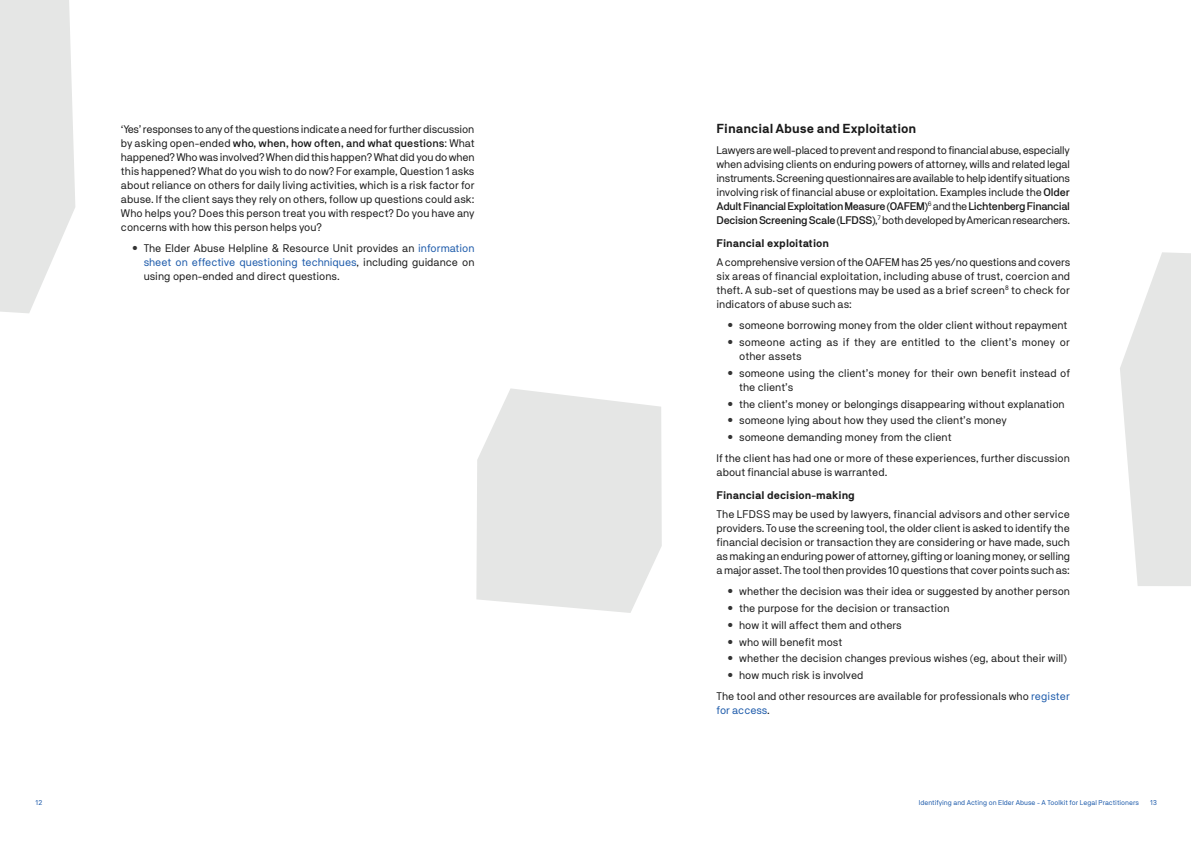
<style>
.page{position:relative;width:1191px;height:842px;background:#fff}
.page>*{position:absolute;margin:0;border:0;box-sizing:border-box;transform-origin:0 0}
.t1{font:700 13px "NB Akademie Std";color:#1a1a1a}
.t2{font:11px/14px "NB Akademie Std";color:#1a1a1a;text-align:justify}
.t3{font:700 11px "NB Akademie Std";color:#1a1a1a}
.t4{font:11px "NB Akademie Std";color:#1c5aaa}
.t5{font:7px "NB Akademie Std";color:#1c5aaa}
.s1{font-weight:500}
.s2{color:#1c5aaa}
.s3{color:#1a1a1a}
</style>
<div class="page">
<svg style="left:0;top:0;width:75px;height:313px"></svg>
<svg style="left:476px;top:388px;width:186px;height:225px;fill:#e5e6e5"></svg>
<svg style="left:1120px;top:252px;width:71px;height:334px"></svg>
<p class="t2" style="left:121px;top:122px;width:355px">‘Yes’ responses to any of the questions indicate a need for further discussion by asking open-ended <span class="s1">who, when, how often, and what questions</span>: What happened? Who was involved? When did this happen? What did you do when this happened? What do you wish to do now? For example, Question 1 asks about reliance on others for daily living activities, which is a risk factor for abuse. If the client says they rely on others, follow up questions could ask:<br>Who helps you? Does this person treat you with respect? Do you have any concerns with how this person helps you?</p>
<p class="t2" style="left:144px;top:241px;width:332px;text-indent:-11px"><sup>•</sup> The Elder Abuse Helpline &amp; Resource Unit provides an <span class="s2">information sheet on effective questioning techniques</span>, including guidance on using open-ended and direct questions.</p>
<p class="t1" style="left:716px;top:121px;width:201px">Financial Abuse and Exploitation</p>
<p class="t2" style="left:716px;top:143px;width:355px">Lawyers are well-placed to prevent and respond to financial abuse, especially when advising clients on enduring powers of attorney, wills and related legal instruments. Screening questionnaires are available to help identify situations involving risk of financial abuse or exploitation. Examples include the <span class="s1">Older Adult Financial Exploitation Measure (OAFEM)</span><sup>6</sup> and the <span class="s1">Lichtenberg Financial Decision Screening Scale (LFDSS)</span>,<sup>7</sup> both developed by American researchers.</p>
<p class="t3" style="left:716px;top:237px;width:114px">Financial exploitation</p>
<p class="t2" style="left:716px;top:255px;width:355px">A comprehensive version of the OAFEM has 25 yes/no questions and covers six areas of financial exploitation, including abuse of trust, coercion and theft. A sub-set of questions may be used as a brief screen<sup>8</sup> to check for indicators of abuse such as:</p>
<p class="t2" style="left:728px;top:318px;width:341px"><sup>•</sup> someone borrowing money from the older client without repayment</p>
<p class="t2" style="left:739px;top:335px;width:332px;text-indent:-11px"><sup>•</sup> someone acting as if they are entitled to the client’s money or other assets</p>
<p class="t2" style="left:739px;top:366px;width:332px;text-indent:-11px"><sup>•</sup> someone using the client’s money for their own benefit instead of the client’s</p>
<p class="t2" style="left:728px;top:397px;width:338px"><sup>•</sup> the client’s money or belongings disappearing without explanation</p>
<p class="t2" style="left:728px;top:413px;width:280px"><sup>•</sup> someone lying about how they used the client’s money</p>
<p class="t2" style="left:716px;top:427px;width:355px;line-height:20.8px;text-indent:11px"><sup>•</sup> someone demanding money from the client<br>If the client has had one or more of these experiences, further discussion</p>
<p class="t2" style="left:716px;top:465px;width:172px">about financial abuse is warranted.</p>
<p class="t3" style="left:716px;top:489px;width:140px">Financial decision-making</p>
<p class="t2" style="left:716px;top:507px;width:355px">The LFDSS may be used by lawyers, financial advisors and other service providers. To use the screening tool, the older client is asked to identify the financial decision or transaction they are considering or have made, such as making an enduring power of attorney, gifting or loaning money, or selling a major asset. The tool then provides 10 questions that cover points such as:</p>
<p class="t2" style="left:728px;top:584px;width:344px"><sup>•</sup> whether the decision was their idea or suggested by another person</p>
<p class="t2" style="left:728px;top:601px;width:223px"><sup>•</sup> the purpose for the decision or transaction</p>
<p class="t2" style="left:728px;top:618px;width:175px"><sup>•</sup> how it will affect them and others</p>
<p class="t2" style="left:728px;top:635px;width:116px"><sup>•</sup> who will benefit most</p>
<p class="t2" style="left:728px;top:651px;width:340px"><sup>•</sup> whether the decision changes previous wishes (eg, about their will)</p>
<p class="t2" style="left:716px;top:665px;width:355px;line-height:20.8px;text-indent:11px"><sup>•</sup> how much risk is involved<br>The tool and other resources are available for professionals who <span class="s2">register</span></p>
<p class="t4" style="left:716px;top:704px;width:55px">for access<span class="s3">.</span></p>
<p class="t5" style="left:36px;top:798px;width:8px">12</p>
<p class="t5" style="left:919px;top:798px;width:221px">Identifying and Acting on Elder Abuse - A Toolkit for Legal Practitioners</p>
<p class="t5" style="left:1150px;top:798px;width:8px">13</p>
</div>
